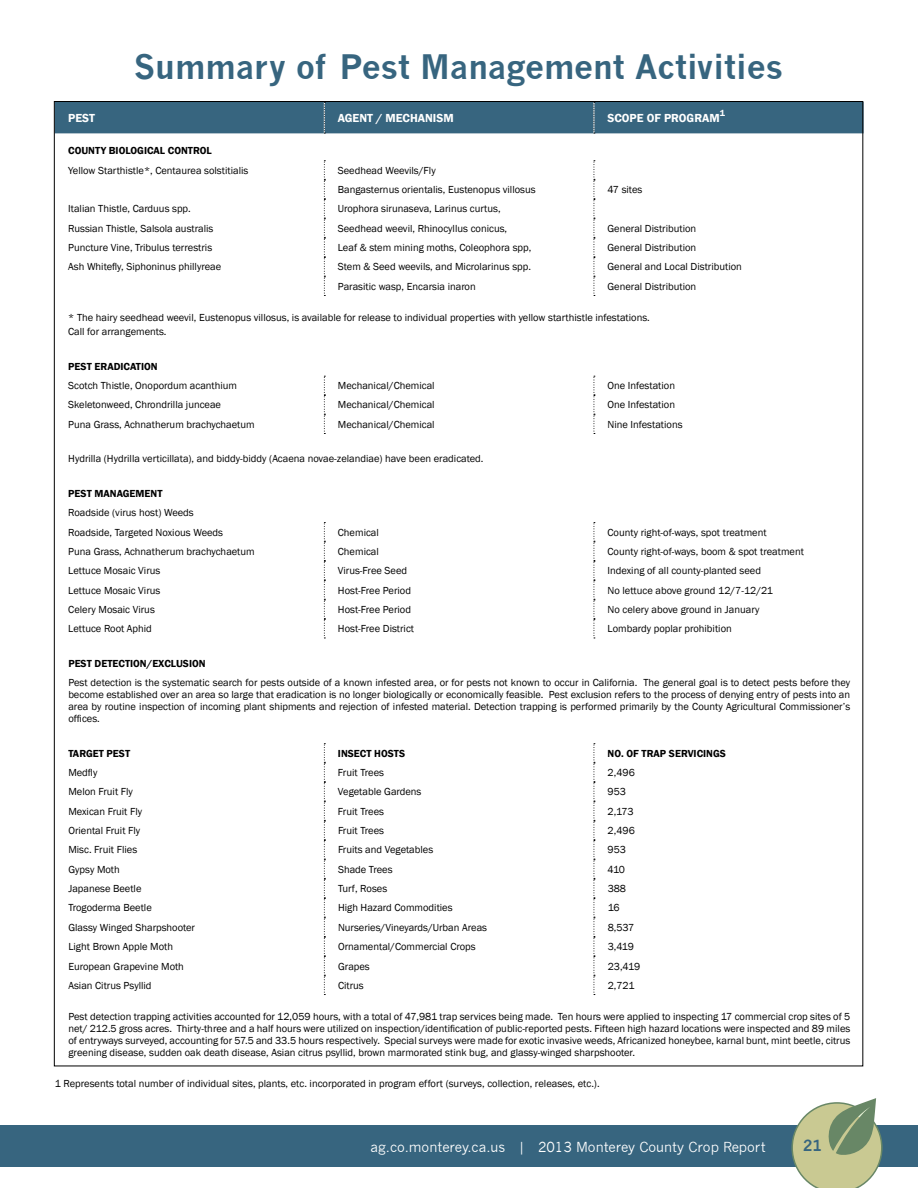
<style>
.page{position:relative;width:918px;height:1188px;background:#fff}
.page>*{position:absolute;margin:0;border:0;box-sizing:border-box;transform-origin:0 0}
.t1{font:700 33px "News Gothic";color:#37657f}
.t2{font:700 15px "News Gothic";color:#37657f}
.t3{font:13.5px "News Gothic";color:#fff}
.t4{font:600 12px "Franklin Gothic";color:#fff}
.t5{font:10.5px/12px "Franklin Gothic";color:#000}
.t6{font:600 10.5px "Franklin Gothic";color:#000}
.t7{font:600 9px "Franklin Gothic";color:#fff}
</style>
<div class="page">
<div style="left:0;top:1125px;width:918px;height:42px;background:#37657f"></div>
<svg style="left:791px;top:1098px;width:92px;height:90px"></svg>
<div style="left:56px;top:102px;width:808px;height:32px;background:#37657f"></div>
<svg style="left:324px;top:160px;width:1px;height:136px"></svg>
<svg style="left:324px;top:376px;width:1px;height:58px"></svg>
<svg style="left:594px;top:376px;width:1px;height:58px"></svg>
<svg style="left:324px;top:522px;width:1px;height:117px"></svg>
<svg style="left:594px;top:522px;width:1px;height:117px"></svg>
<svg style="left:324px;top:743px;width:1px;height:252px"></svg>
<svg style="left:594px;top:743px;width:1px;height:252px"></svg>
<svg style="left:594px;top:160px;width:1px;height:136px"></svg>
<h1 class="t1" style="left:134px;top:47px;width:651px">Summary of Pest Management Activities</h1>
<p class="t7" style="left:720px;top:107px;width:7px">1</p>
<p class="t4" style="left:68px;top:110px;width:28px">PEST</p>
<p class="t4" style="left:338px;top:110px;width:117px">AGENT / MECHANISM</p>
<p class="t4" style="left:607px;top:110px;width:114px">SCOPE OF PROGRAM</p>
<p class="t6" style="left:68px;top:144px;width:145px">COUNTY BIOLOGICAL CONTROL</p>
<p class="t5" style="left:68px;top:164px;width:182px">Yellow Starthistle*, Centaurea solstitialis</p>
<p class="t5" style="left:338px;top:161px;width:199px;line-height:19.4px">Seedhead Weevils/Fly<br>Bangasternus orientalis, Eustenopus villosus</p>
<p class="t5" style="left:607px;top:184px;width:36px">47 sites</p>
<p class="t5" style="left:68px;top:203px;width:124px">Italian Thistle, Carduus spp.</p>
<p class="t5" style="left:338px;top:203px;width:164px">Urophora sirunaseva, Larinus curtus,</p>
<p class="t5" style="left:68px;top:223px;width:147px">Russian Thistle, Salsola australis</p>
<p class="t5" style="left:338px;top:223px;width:171px">Seedhead weevil, Rhinocyllus conicus,</p>
<p class="t5" style="left:607px;top:223px;width:90px">General Distribution</p>
<p class="t5" style="left:68px;top:242px;width:146px">Puncture Vine, Tribulus terrestris</p>
<p class="t5" style="left:338px;top:242px;width:195px">Leaf &amp; stem mining moths, Coleophora spp,</p>
<p class="t5" style="left:607px;top:242px;width:90px">General Distribution</p>
<p class="t5" style="left:68px;top:261px;width:155px">Ash Whitefly, Siphoninus phillyreae</p>
<p class="t5" style="left:338px;top:261px;width:195px">Stem &amp; Seed weevils, and Microlarinus spp.</p>
<p class="t5" style="left:607px;top:261px;width:136px">General and Local Distribution</p>
<p class="t5" style="left:338px;top:281px;width:139px">Parasitic wasp, Encarsia inaron</p>
<p class="t5" style="left:607px;top:281px;width:90px">General Distribution</p>
<p class="t5" style="left:68px;top:311px;width:583px;line-height:14px">* The hairy seedhead weevil, Eustenopus villosus, is available for release to individual properties with yellow starthistle infestations.<br>Call for arrangements.</p>
<p class="t6" style="left:68px;top:360px;width:91px">PEST ERADICATION</p>
<p class="t5" style="left:68px;top:380px;width:170px">Scotch Thistle, Onopordum acanthium</p>
<p class="t5" style="left:338px;top:380px;width:98px">Mechanical/Chemical</p>
<p class="t5" style="left:608px;top:380px;width:69px">One Infestation</p>
<p class="t5" style="left:68px;top:399px;width:154px">Skeletonweed, Chrondrilla junceae</p>
<p class="t5" style="left:338px;top:399px;width:98px">Mechanical/Chemical</p>
<p class="t5" style="left:608px;top:399px;width:69px">One Infestation</p>
<p class="t5" style="left:68px;top:419px;width:188px">Puna Grass, Achnatherum brachychaetum</p>
<p class="t5" style="left:338px;top:419px;width:98px">Mechanical/Chemical</p>
<p class="t5" style="left:608px;top:419px;width:77px">Nine Infestations</p>
<p class="t5" style="left:68px;top:453px;width:417px">Hydrilla (Hydrilla verticillata), and biddy-biddy (Acaena novae-zelandiae) have been eradicated.</p>
<p class="t6" style="left:68px;top:487px;width:96px">PEST MANAGEMENT</p>
<p class="t5" style="left:68px;top:503px;width:156px;line-height:19.4px">Roadside (virus host) Weeds<br>Roadside, Targeted Noxious Weeds</p>
<p class="t5" style="left:338px;top:526px;width:43px">Chemical</p>
<p class="t5" style="left:608px;top:526px;width:161px">County right-of-ways, spot treatment</p>
<p class="t5" style="left:68px;top:546px;width:188px">Puna Grass, Achnatherum brachychaetum</p>
<p class="t5" style="left:338px;top:546px;width:43px">Chemical</p>
<p class="t5" style="left:608px;top:546px;width:198px">County right-of-ways, boom &amp; spot treatment</p>
<p class="t5" style="left:68px;top:565px;width:94px">Lettuce Mosaic Virus</p>
<p class="t5" style="left:338px;top:565px;width:71px">Virus-Free Seed</p>
<p class="t5" style="left:608px;top:565px;width:155px">Indexing of all county-planted seed</p>
<p class="t5" style="left:68px;top:584px;width:94px">Lettuce Mosaic Virus</p>
<p class="t5" style="left:338px;top:584px;width:75px">Host-Free Period</p>
<p class="t5" style="left:608px;top:584px;width:167px">No lettuce above ground 12/7-12/21</p>
<p class="t5" style="left:68px;top:604px;width:88px">Celery Mosaic Virus</p>
<p class="t5" style="left:338px;top:604px;width:75px">Host-Free Period</p>
<p class="t5" style="left:608px;top:604px;width:153px">No celery above ground in January</p>
<p class="t5" style="left:68px;top:623px;width:85px">Lettuce Root Aphid</p>
<p class="t5" style="left:338px;top:623px;width:78px">Host-Free District</p>
<p class="t5" style="left:608px;top:623px;width:126px">Lombardy poplar prohibition</p>
<p class="t6" style="left:68px;top:657px;width:139px">PEST DETECTION/EXCLUSION</p>
<p class="t5" style="left:68px;top:677px;width:783px;text-align:justify">Pest detection is the systematic search for pests outside of a known infested area, or for pests not known to occur in California. The general goal is to detect pests before they become established over an area so large that eradication is no longer biologically or economically feasible. Pest exclusion refers to the process of denying entry of pests into an area by routine inspection of incoming plant shipments and rejection of infested material. Detection trapping is performed primarily by the County Agricultural Commissioner’s offices.</p>
<p class="t6" style="left:68px;top:747px;width:63px">TARGET PEST</p>
<p class="t6" style="left:338px;top:747px;width:69px">INSECT HOSTS</p>
<p class="t6" style="left:608px;top:747px;width:120px">NO. OF TRAP SERVICINGS</p>
<p class="t5" style="left:68px;top:767px;width:31px">Medfly</p>
<p class="t5" style="left:338px;top:767px;width:48px">Fruit Trees</p>
<p class="t5" style="left:608px;top:767px;width:29px">2,496</p>
<p class="t5" style="left:68px;top:786px;width:66px">Melon Fruit Fly</p>
<p class="t5" style="left:338px;top:786px;width:85px">Vegetable Gardens</p>
<p class="t5" style="left:608px;top:786px;width:20px">953</p>
<p class="t5" style="left:68px;top:805px;width:75px">Mexican Fruit Fly</p>
<p class="t5" style="left:338px;top:805px;width:48px">Fruit Trees</p>
<p class="t5" style="left:608px;top:805px;width:28px">2,173</p>
<p class="t5" style="left:68px;top:825px;width:73px">Oriental Fruit Fly</p>
<p class="t5" style="left:338px;top:825px;width:48px">Fruit Trees</p>
<p class="t5" style="left:608px;top:825px;width:29px">2,496</p>
<p class="t5" style="left:68px;top:844px;width:70px">Misc. Fruit Flies</p>
<p class="t5" style="left:338px;top:844px;width:97px">Fruits and Vegetables</p>
<p class="t5" style="left:608px;top:844px;width:20px">953</p>
<p class="t5" style="left:68px;top:864px;width:53px">Gypsy Moth</p>
<p class="t5" style="left:338px;top:864px;width:56px">Shade Trees</p>
<p class="t5" style="left:608px;top:864px;width:19px">410</p>
<p class="t5" style="left:68px;top:883px;width:75px">Japanese Beetle</p>
<p class="t5" style="left:338px;top:883px;width:51px">Turf, Roses</p>
<p class="t5" style="left:608px;top:883px;width:20px">388</p>
<p class="t5" style="left:68px;top:902px;width:85px">Trogoderma Beetle</p>
<p class="t5" style="left:338px;top:902px;width:116px">High Hazard Commodities</p>
<p class="t5" style="left:608px;top:902px;width:13px">16</p>
<p class="t5" style="left:68px;top:922px;width:128px">Glassy Winged Sharpshooter</p>
<p class="t5" style="left:338px;top:922px;width:151px">Nurseries/Vineyards/Urban Areas</p>
<p class="t5" style="left:608px;top:922px;width:28px">8,537</p>
<p class="t5" style="left:68px;top:941px;width:106px">Light Brown Apple Moth</p>
<p class="t5" style="left:338px;top:941px;width:139px">Ornamental/Commercial Crops</p>
<p class="t5" style="left:608px;top:941px;width:28px">3,419</p>
<p class="t5" style="left:68px;top:960px;width:117px">European Grapevine Moth</p>
<p class="t5" style="left:338px;top:960px;width:33px">Grapes</p>
<p class="t5" style="left:608px;top:960px;width:34px">23,419</p>
<p class="t5" style="left:68px;top:980px;width:85px">Asian Citrus Psyllid</p>
<p class="t5" style="left:338px;top:980px;width:27px">Citrus</p>
<p class="t5" style="left:608px;top:980px;width:28px">2,721</p>
<p class="t5" style="left:68px;top:1011px;width:783px;text-align:justify">Pest detection trapping activities accounted for 12,059 hours, with a total of 47,981 trap services being made. Ten hours were applied to inspecting 17 commercial crop sites of 5 net/ 212.5 gross acres. Thirty-three and a half hours were utilized on inspection/identification of public-reported pests. Fifteen high hazard locations were inspected and 89 miles of entryways surveyed, accounting for 57.5 and 33.5 hours respectively. Special surveys were made for exotic invasive weeds, Africanized honeybee, karnal bunt, mint beetle, citrus greening disease, sudden oak death disease, Asian citrus psyllid, brown marmorated stink bug, and glassy-winged sharpshooter.</p>
<p class="t5" style="left:55px;top:1077px;width:546px">1 Represents total number of individual sites, plants, etc. incorporated in program effort (surveys, collection, releases, etc.).</p>
<p class="t3" style="left:371px;top:1139px;width:397px">ag.co.monterey.ca.us | 2013 Monterey County Crop Report</p>
<h2 class="t2" style="left:803px;top:1137px;width:20px">21</h2>
</div>
